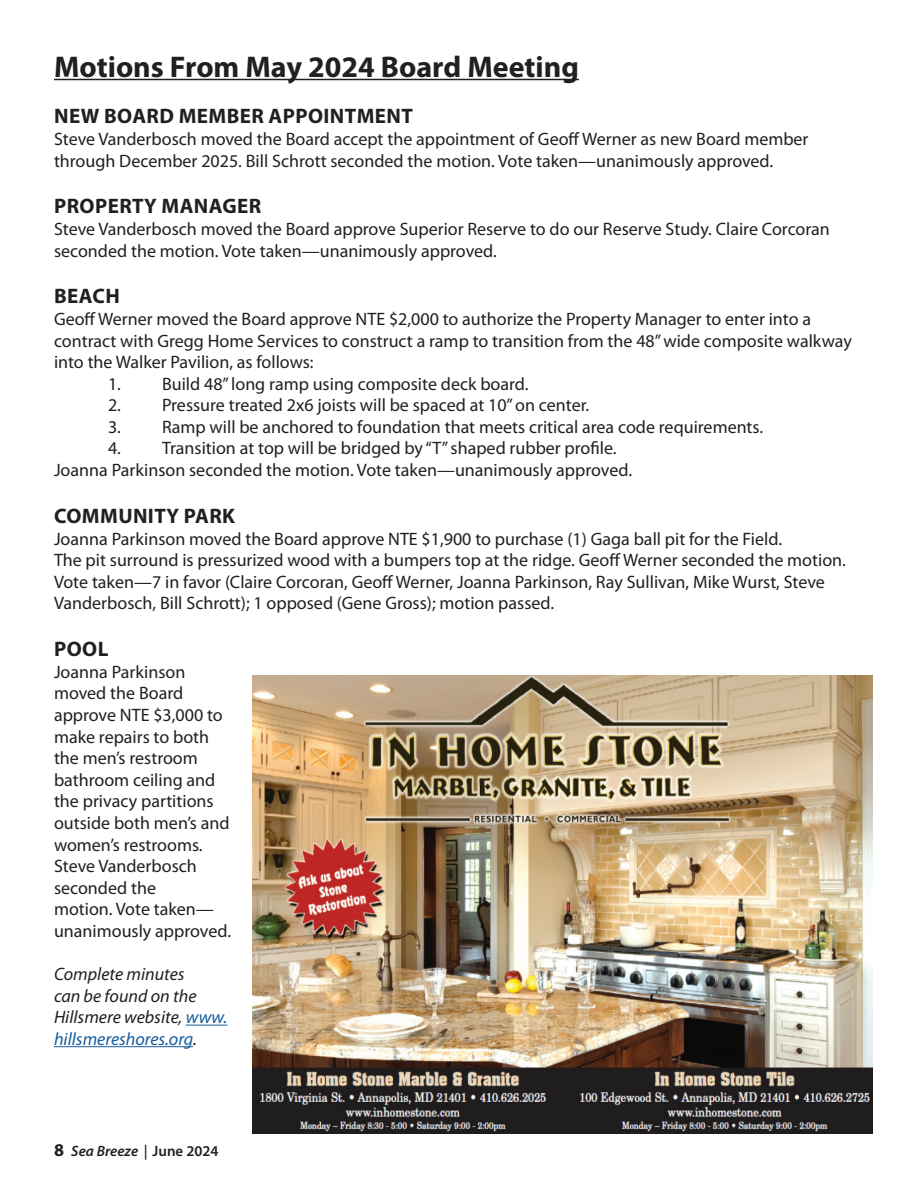
<style>
.page{position:relative;width:918px;height:1188px;background:#fff}
.page>*{position:absolute;margin:0;border:0;box-sizing:border-box;transform-origin:0 0}
.t1{font:700 30px "Myriad Pro";color:#231f20}
.t2{font:700 21px "Myriad Pro";letter-spacing:.02em;color:#231f20}
.t3{font:18px/21.6px "Myriad Pro";color:#231f20}
.t4{font:italic 18px/21.6px "Myriad Pro";color:#231f20}
.t5{font:italic 600 15px "Myriad Pro";color:#231f20}
.s1{color:#175d9e}
.s2{font-weight:700;font-style:normal;font-size:18px}
.s3{font-style:normal}
</style>
<div class="page">
<hr style="left:54px;top:79px;width:525px;height:1px;background:#231f20">
<hr style="left:186px;top:1025px;width:41px;height:1px;background:#175d9e">
<hr style="left:54px;top:1046px;width:139px;height:1px;background:#175d9e">
<img style="left:252px;top:675px;width:621px;height:459px">
<h1 class="t1" style="left:54px;top:47px;width:526px">Motions From May 2024 Board Meeting</h1>
<p class="t2" style="left:54px;top:103px;width:360px">NEW BOARD MEMBER APPOINTMENT</p>
<p class="t3" style="left:54px;top:128px;width:756px">Steve Vanderbosch moved the Board accept the appointment of Geoff Werner as new Board member through December 2025. Bill Schrott seconded the motion. Vote taken—unanimously approved.</p>
<p class="t2" style="left:54px;top:193px;width:209px">PROPERTY MANAGER</p>
<p class="t3" style="left:54px;top:218px;width:777px">Steve Vanderbosch moved the Board approve Superior Reserve to do our Reserve Study. Claire Corcoran seconded the motion. Vote taken—unanimously approved.</p>
<p class="t2" style="left:54px;top:283px;width:67px">BEACH</p>
<p class="t3" style="left:54px;top:308px;width:799px">Geoff Werner moved the Board approve NTE $2,000 to authorize the Property Manager to enter into a contract with Gregg Home Services to construct a ramp to transition from the 48” wide composite walkway into the Walker Pavilion, as follows:</p>
<p class="t3" style="left:108px;top:373px;width:422px">1. Build 48” long ramp using composite deck board.</p>
<p class="t3" style="left:108px;top:394px;width:483px">2. Pressure treated 2x6 joists will be spaced at 10” on center.</p>
<p class="t3" style="left:108px;top:416px;width:657px">3. Ramp will be anchored to foundation that meets critical area code requirements.</p>
<p class="t3" style="left:54px;top:437px;width:580px;text-indent:54px">4. Transition at top will be bridged by “T” shaped rubber profile.<br>Joanna Parkinson seconded the motion. Vote taken—unanimously approved.</p>
<p class="t2" style="left:54px;top:502px;width:182px">COMMUNITY PARK</p>
<p class="t3" style="left:54px;top:527px;width:793px">Joanna Parkinson moved the Board approve NTE $1,900 to purchase (1) Gaga ball pit for the Field.<br>The pit surround is pressurized wood with a bumpers top at the ridge. Geoff Werner seconded the motion.<br>Vote taken—7 in favor (Claire Corcoran, Geoff Werner, Joanna Parkinson, Ray Sullivan, Mike Wurst, Steve Vanderbosch, Bill Schrott); 1 opposed (Gene Gross); motion passed.</p>
<p class="t2" style="left:54px;top:635px;width:56px">POOL</p>
<p class="t3" style="left:54px;top:661px;width:179px">Joanna Parkinson moved the Board approve NTE $3,000 to make repairs to both the men’s restroom bathroom ceiling and the privacy partitions outside both men’s and women’s restrooms.<br>Steve Vanderbosch seconded the<br>motion. Vote taken— unanimously approved.</p>
<p class="t4" style="left:54px;top:963px;width:175px">Complete minutes<br>can be found on the<br>Hillsmere website, <span class="s1">www. hillsmereshores.org</span>.</p>
<p class="t5" style="left:54px;top:1142px;width:166px"><span class="s2">8</span> Sea Breeze | <span class="s3">June 2024</span></p>
</div>
